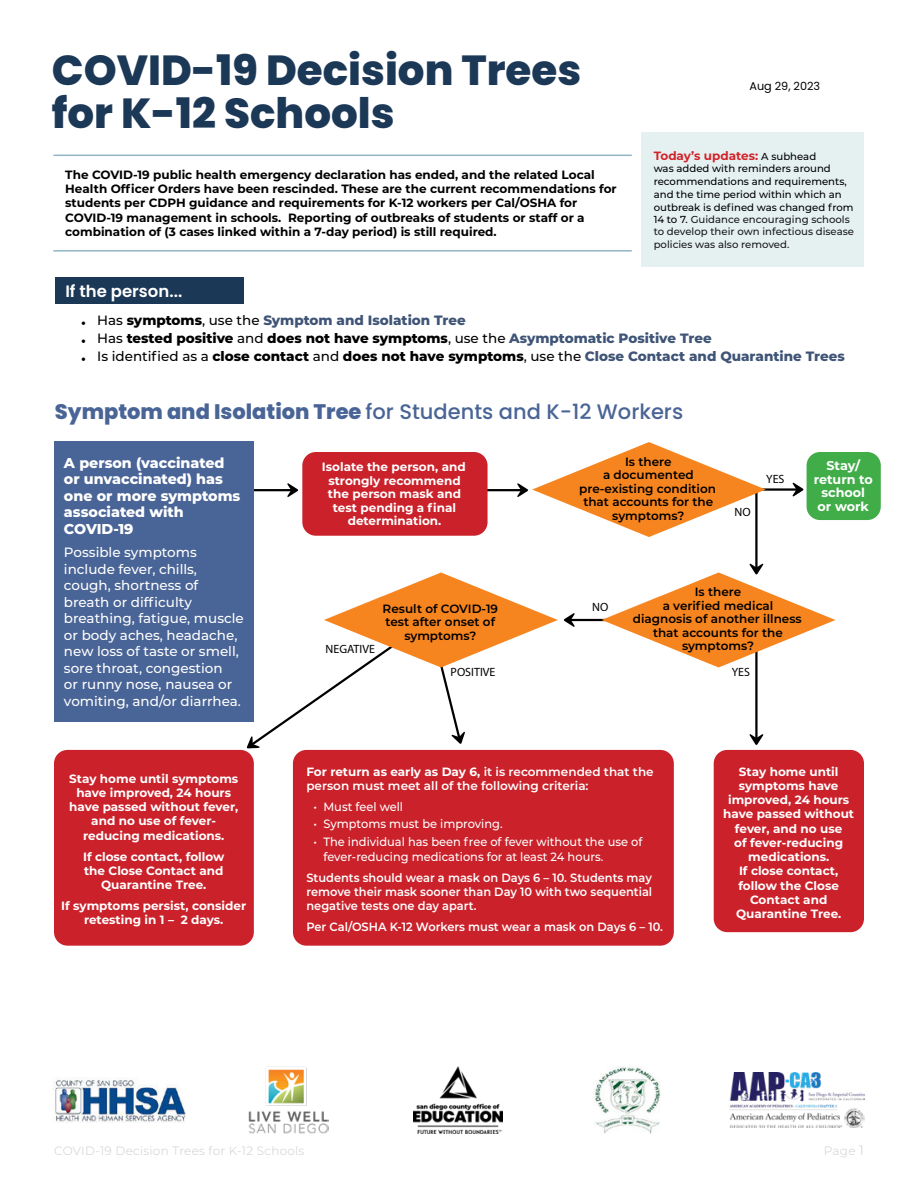
<style>
.page{position:relative;width:918px;height:1188px;background:#fff}
.page>*{position:absolute;margin:0;border:0;box-sizing:border-box;transform-origin:0 0}
.t1{font:800 42px/43.5px "Poppins";color:#1c3857}
.t2{font:500 21px "Poppins";color:#496496}
.t3{font:600 16.5px "Poppins";color:#fff}
.t4{font:800 14.25px/16.5px "Montserrat";color:#fff}
.t5{font:500 13.5px/16.5px "Montserrat";color:#fff}
.t6{font:800 13.5px "Montserrat";color:#000}
.t7{font:800 13.5px "Montserrat";color:#3f5476}
.t8{font:700 12.75px/13.5px "Montserrat";color:#fff;text-align:center}
.t9{font:700 12px/14.2px "Montserrat";color:#fff;text-align:center}
.t10{font:700 12px/14.4px "Montserrat";color:#000}
.t11{font:600 12px/13.5px "Montserrat";color:#000;text-align:center}
.t12{font:600 12px/14.2px "Montserrat";color:#fff;text-align:justify;scale:.95 1}
.t13{font:500 12px/15px "Montserrat";color:#fff;scale:.95 1}
.t14{font:600 12px/14.2px "Montserrat";color:#fff}
.t15{font:300 12px "Montserrat";letter-spacing:.025em;color:#cdcccb}
.t16{font:12px "Myriad Variable Concept";color:#000}
.t17{font:700 12px "Montserrat";color:#d2232a}
.t18{font:11.25px "Poppins";color:#000}
.t19{font:500 10.2px/12.6px "Montserrat";color:#000}
.s1{font-weight:500;font-size:10.2px;color:#000}
.s2{color:#191919}
.s3{font-weight:700;color:#000}
.s4{font-weight:500;color:#000}
.s5{color:#000}
.s6{font-weight:700}
.s7{font-weight:500}
.s8{color:#3f5476}
.s9{font-weight:800}
.s10{font-size:13.5px}
</style>
<div class="page">
<hr style="left:755px;top:491px;width:3px;height:78px;background:#000">
<hr style="left:755px;top:612px;width:3px;height:130px;background:#000">
<hr style="left:176px;top:489px;width:118px;height:2px;background:#000">
<hr style="left:417px;top:489px;width:107px;height:2px;background:#000">
<hr style="left:568px;top:619px;width:107px;height:2px;background:#000">
<hr style="left:692px;top:488px;width:107px;height:3px;background:#000">
<div style="left:54px;top:441px;width:200px;height:281px;background:#496496"></div>
<div style="left:55px;top:277px;width:189px;height:27px;background:#1c3857"></div>
<div style="left:293px;top:750px;width:381px;height:196px;background:#ca212a;border-radius:14px"></div>
<div style="left:54px;top:750px;width:200px;height:196px;background:#ca212a;border-radius:14px"></div>
<div style="left:714px;top:750px;width:150px;height:182px;background:#ca212a;border-radius:14px"></div>
<div style="left:807px;top:452px;width:74px;height:68px;background:#41ad49;border-radius:14px"></div>
<div style="left:302px;top:452px;width:186px;height:84px;background:#ca212a;border-radius:14px"></div>
<svg style="left:602px;top:563px;width:234px;height:104px"></svg>
<svg style="left:287px;top:483px;width:11px;height:14px"></svg>
<svg style="left:517px;top:442px;width:249px;height:95px"></svg>
<svg style="left:564px;top:613px;width:11px;height:14px"></svg>
<svg style="left:792px;top:482px;width:12px;height:15px"></svg>
<svg style="left:749px;top:734px;width:15px;height:11px"></svg>
<svg style="left:247px;top:573px;width:311px;height:175px"></svg>
<img style="left:414px;top:1066px;width:88px;height:68px">
<img style="left:594px;top:1066px;width:67px;height:68px">
<img style="left:53px;top:1078px;width:133px;height:44px">
<img style="left:729px;top:1072px;width:135px;height:55px">
<img style="left:248px;top:1066px;width:80px;height:68px">
<hr style="left:53px;top:155px;width:579px;height:1px;background:#90b5c6">
<hr style="left:53px;top:250px;width:579px;height:2px;background:#90b5c6">
<div style="left:641px;top:132px;width:223px;height:134px;background:#e5f1f1"></div>
<h1 class="t1" style="left:52px;top:52px;width:531px">COVID-19 Decision Trees for K-12 Schools</h1>
<p class="t10" style="left:65px;top:168px;width:553px">The COVID-19 public health emergency declaration has ended, and the related Local Health Officer Orders have been rescinded. These are the current recommendations for students per CDPH guidance and requirements for K-12 workers per Cal/OSHA for COVID-19 management in schools. Reporting of outbreaks of students or staff or a combination of (3 cases linked within a 7-day period) is still required.</p>
<p class="t18" style="left:749px;top:82px;width:72px">Aug 29, 2023</p>
<p class="t17" style="left:654px;top:149px;width:164px">Today’s updates: <span class="s1">A subhead</span></p>
<p class="t19" style="left:654px;top:163px;width:202px">was added with reminders around recommendations and requirements, and the time period within which an outbreak is defined was changed from 14 to 7. <span class="s2">Guidance encouraging schools to develop their own infectious disease policies was also removed.</span></p>
<h3 class="t3" style="left:65px;top:284px;width:118px">If the person...</h3>
<p class="t7" style="left:81px;top:315px;width:386px"><span class="s3">•</span> <span class="s4">Has</span> <span class="s5">symptoms</span><span class="s4">, use the</span> Symptom and Isolation Tree</p>
<p class="t6" style="left:81px;top:333px;width:632px"><span class="s6">•</span> <span class="s7">Has</span> tested positive <span class="s7">and</span> does not have symptoms<span class="s7">, use the</span> <span class="s8">Asymptomatic Positive Tree</span></p>
<p class="t6" style="left:81px;top:351px;width:765px"><span class="s6">•</span> <span class="s7">Is identified as a</span> close contact <span class="s7">and</span> does not have symptoms<span class="s7">, use the</span> <span class="s8">Close Contact and Quarantine Trees</span></p>
<h2 class="t2" style="left:55px;top:400px;width:630px"><span class="s9">Symptom and Isolation Tree</span> for Students and K-12 Workers</h2>
<p class="t4" style="left:64px;top:455px;width:178px">A person (vaccinated or unvaccinated) has one or more symptoms associated with<br>COVID-19</p>
<p class="t5" style="left:64px;top:544px;width:181px">Possible symptoms include fever, chills, cough, shortness of breath or difficulty breathing, fatigue, muscle or body aches, headache, new loss of taste or smell, sore throat, congestion<br>or runny nose, nausea or vomiting, and/or diarrhea.</p>
<p class="t9" style="left:322px;top:461px;width:145px;line-height:13.5px">Isolate the person, and strongly recommend the person mask and test pending a final determination.</p>
<p class="t16" style="left:326px;top:642px;width:51px">NEGATIVE</p>
<p class="t11" style="left:383px;top:602px;width:117px">Result of COVID-19 test after onset of symptoms?</p>
<p class="t16" style="left:451px;top:665px;width:46px">POSITIVE</p>
<p class="t11" style="left:579px;top:455px;width:138px">Is there<br>a documented pre-existing condition that accounts for the symptoms?</p>
<p class="t16" style="left:735px;top:505px;width:18px">NO</p>
<p class="t16" style="left:766px;top:472px;width:20px">YES</p>
<p class="t16" style="left:592px;top:600px;width:18px">NO</p>
<p class="t11" style="left:633px;top:586px;width:171px">Is there<br>a verified medical diagnosis of another illness that accounts for the symptoms?</p>
<p class="t16" style="left:732px;top:665px;width:20px">YES</p>
<p class="t8" style="left:814px;top:460px;width:61px">Stay/ return to school or work</p>
<p class="t9" style="left:69px;top:772px;width:171px">Stay home until symptoms have improved, 24 hours have passed without fever, and no use of fever&shy;reducing medications.</p>
<p class="t9" style="left:83px;top:850px;width:143px">If close contact, follow the Close Contact and<br>Quarantine Tree.</p>
<p class="t9" style="left:61px;top:899px;width:186px">If symptoms persist, consider retesting in 1 – 2 days.</p>
<p class="t14" style="left:306px;top:765px;width:349px"><span class="s6">For return as early as Day 6,</span> it is recommended that the person must meet all of the following criteria:</p>
<p class="t13" style="left:313px;top:800px;width:96px">• Must feel well</p>
<p class="t13" style="left:313px;top:817px;width:201px">• Symptoms must be improving.</p>
<p class="t13" style="left:323px;top:835px;width:337px;text-indent:-10px">• The individual has been free of fever without the use of fever-reducing medications for at least 24 hours.</p>
<p class="t12" style="left:306px;top:871px;width:366px">Students should wear a mask on Days 6 – 10. Students may remove their mask sooner than Day 10 with two sequential negative tests one day apart.</p>
<p class="t12" style="left:306px;top:920px;width:377px">Per Cal/OSHA K-12 Workers must wear a mask on Days 6 – 10.</p>
<p class="t9" style="left:723px;top:765px;width:132px">Stay home until symptoms have improved, 24 hours have passed without fever, and no use<br>of fever-reducing medications.<br>If close contact, follow the Close<br>Contact and<br>Quarantine Tree.</p>
<p class="t15" style="left:54px;top:1143px;width:252px">COVID-19 Decision Trees for K-12 Schools</p>
<p class="t15" style="left:824px;top:1146px;width:42px">Page <span class="s10">1</span></p>
</div>
